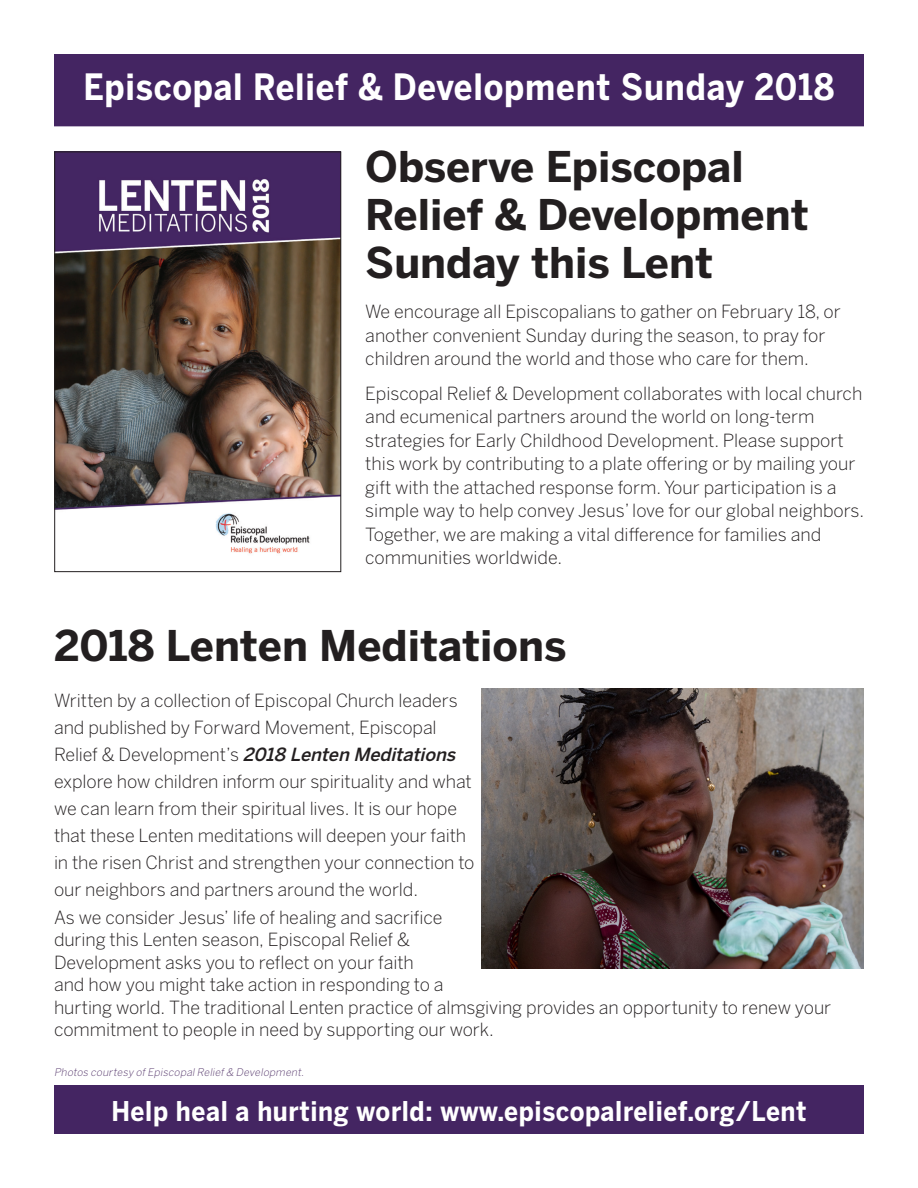
<style>
.page{position:relative;width:918px;height:1188px;background:#fff}
.page>*{position:absolute;margin:0;border:0;box-sizing:border-box;transform-origin:0 0}
.t1{font:700 42px/48px "Benton Sans";color:#231f20}
.t2{font:700 36px "Benton Sans";letter-spacing:.025em;color:#fff;scale:.9 1}
.t3{font:700 27px "Benton Sans";letter-spacing:.025em;color:#fff;scale:.9 1}
.Text_Verso{font:300 18px/23.5px "Benton Sans";letter-spacing:-.005em;color:#231f20}
.Text_Verso-2{font:italic 300 10.5px "Benton Sans";color:#5a3d70}
.s1{font-weight:500;font-style:italic}
</style>
<div class="page">
<div style="left:54px;top:54px;width:810px;height:72px;background:#442562"></div>
<div style="left:54px;top:1085px;width:810px;height:49px;background:#442562"></div>
<img style="left:56px;top:154px;width:283px;height:400px">
<div style="left:54px;top:152px;width:287px;height:420px;border:1px solid #231f20"></div>
<img style="left:482px;top:688px;width:382px;height:281px">
<p class="t2" style="left:84px;top:66px;width:836px">Episcopal Relief &amp; Development Sunday 2018</p>
<p class="t1" style="left:365px;top:144px;width:445px">Observe Episcopal<br>Relief &amp; Development<br>Sunday this Lent</p>
<p class="Text_Verso" style="left:365px;top:300px;width:477px">We encourage all Episcopalians to gather on February 18, or another convenient Sunday during the season, to pray for children around the world and those who care for them.</p>
<p class="Text_Verso" style="left:365px;top:381px;width:500px">Episcopal Relief &amp; Development collaborates with local church and ecumenical partners around the world on long-term strategies for Early Childhood Development. Please support this work by contributing to a plate offering or by mailing your gift with the attached response form. Your participation is a simple way to help convey Jesus’ love for our global neighbors.<br>Together, we are making a vital difference for families and communities worldwide.</p>
<p class="t1" style="left:54px;top:622px;width:514px">2018 Lenten Meditations</p>
<p class="Text_Verso" style="left:54px;top:687px;width:422px;line-height:27px">Written by a collection of Episcopal Church leaders and published by Forward Movement, Episcopal<br>R e l i e f &amp; D e v e l o p m e n t ’ s <span class="s1">2018 Lenten Meditations </span>explore how children inform our spirituality and what we can learn from their spiritual lives. It is our hope that these Lenten meditations will deepen your faith in the risen Christ and strengthen your connection to our neighbors and partners around the world.</p>
<p class="Text_Verso" style="left:54px;top:906px;width:779px;line-height:22.5px">As we consider Jesus’ life of healing and sacrifice<br>during this Lenten season, Episcopal Relief &amp;<br>Development asks you to reflect on your faith<br>and how you might take action in responding to a<br>hurting world. The traditional Lenten practice of almsgiving provides an opportunity to renew your commitment to people in need by supporting our work.</p>
<p class="Text_Verso-2" style="left:54px;top:1066px;width:254px">Photos courtesy ofEpiscopalRelief&amp; Development.</p>
<p class="t3" style="left:111px;top:1095px;width:774px">Help heal a hurting world: www.episcopalrelief.org/Lent</p>
</div>
